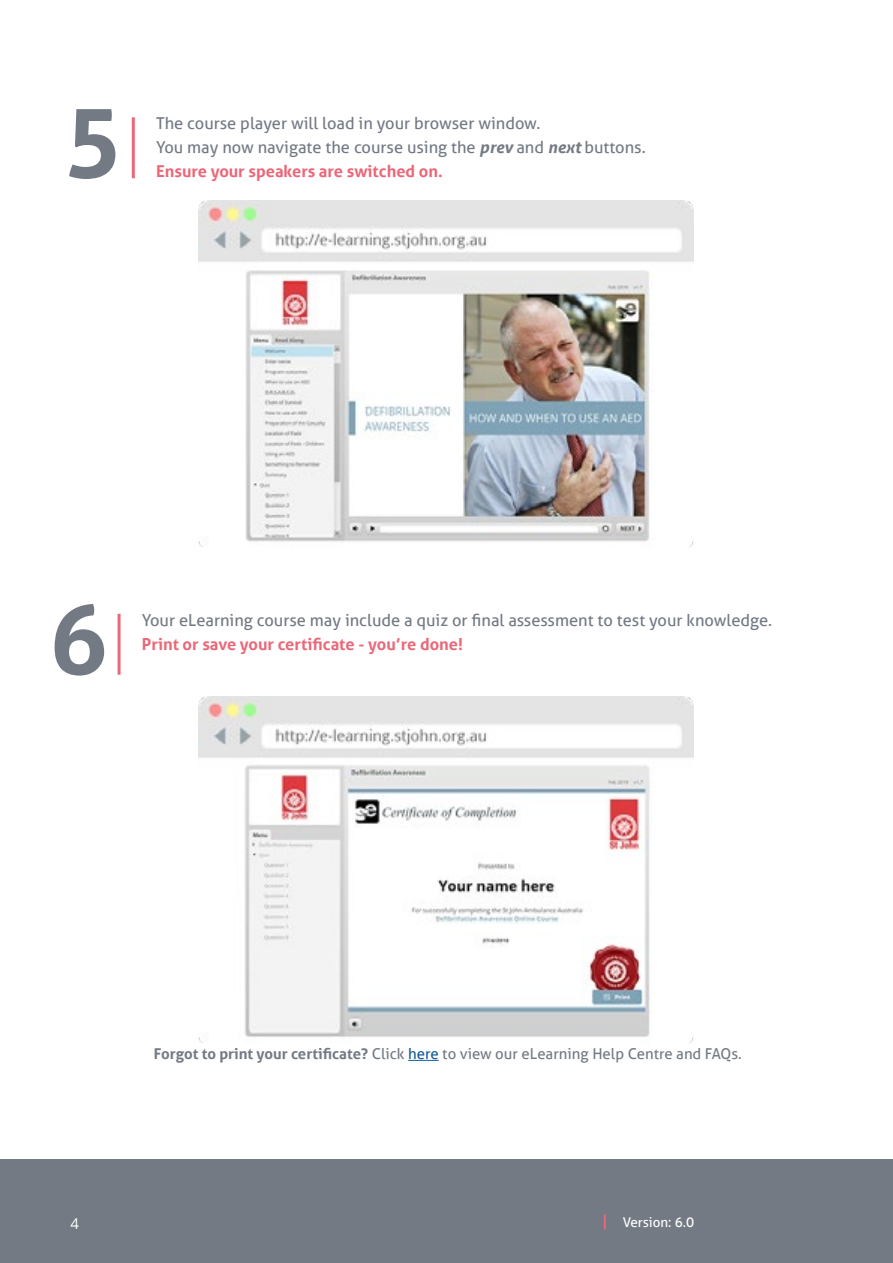
<style>
.page{position:relative;width:893px;height:1263px;background:#fff}
.page>*{position:absolute;margin:0;border:0;box-sizing:border-box;transform-origin:0 0}
.t1{font:700 97.2px "Aller";color:#737a84}
.t2{font:16.5px/23.9px "Aller";color:#737a84}
.t3{font:700 16.5px "Aller";color:#ea6879}
.t4{font:15px "Aller";color:#737a84}
.t5{font:15px "Open Sans";color:#fff}
.t6{font:13.5px "Aller";color:#fff}
.s1{font-weight:700;font-style:italic}
.s2{font-weight:700;color:#ea6879}
.s3{font-weight:700}
.s4{color:#165b9a}
</style>
<div class="page">
<div style="left:0;top:1160px;width:893px;height:103px;background:#737a84"></div>
<svg style="left:604px;top:1214px;width:2px;height:15px"></svg>
<hr style="left:132px;top:117px;width:3px;height:61px;background:#ea6879">
<hr style="left:118px;top:614px;width:3px;height:61px;background:#ea6879">
<img style="left:198px;top:200px;width:496px;height:347px">
<img style="left:198px;top:696px;width:496px;height:347px">
<hr style="left:408px;top:1060px;width:31px;height:1px;background:#165b9a">
<h1 class="t1" style="left:64px;top:83px;width:60px">5</h1>
<p class="t2" style="left:156px;top:112px;width:491px">The course player will load in your browser window.<br>You may now navigate the course using the <span class="s1">prev</span> and <span class="s1">next</span> buttons.<br><span class="s2">Ensure your speakers are switched on.</span></p>
<h1 class="t1" style="left:50px;top:580px;width:60px">6</h1>
<p class="t2" style="left:142px;top:608px;width:632px">Your eLearning course may include a quiz or final assessment to test your knowledge.</p>
<p class="t3" style="left:142px;top:634px;width:323px">Print or save your certificate - you’re done!</p>
<p class="t4" style="left:154px;top:1045px;width:590px"><span class="s3">Forgot to print your certificate?</span> Click <span class="s4">here</span> to view our eLearning Help Centre and FAQs.</p>
<p class="t5" style="left:71px;top:1213px;width:10px">4</p>
<p class="t6" style="left:623px;top:1214px;width:73px">Version: 6.0</p>
</div>
